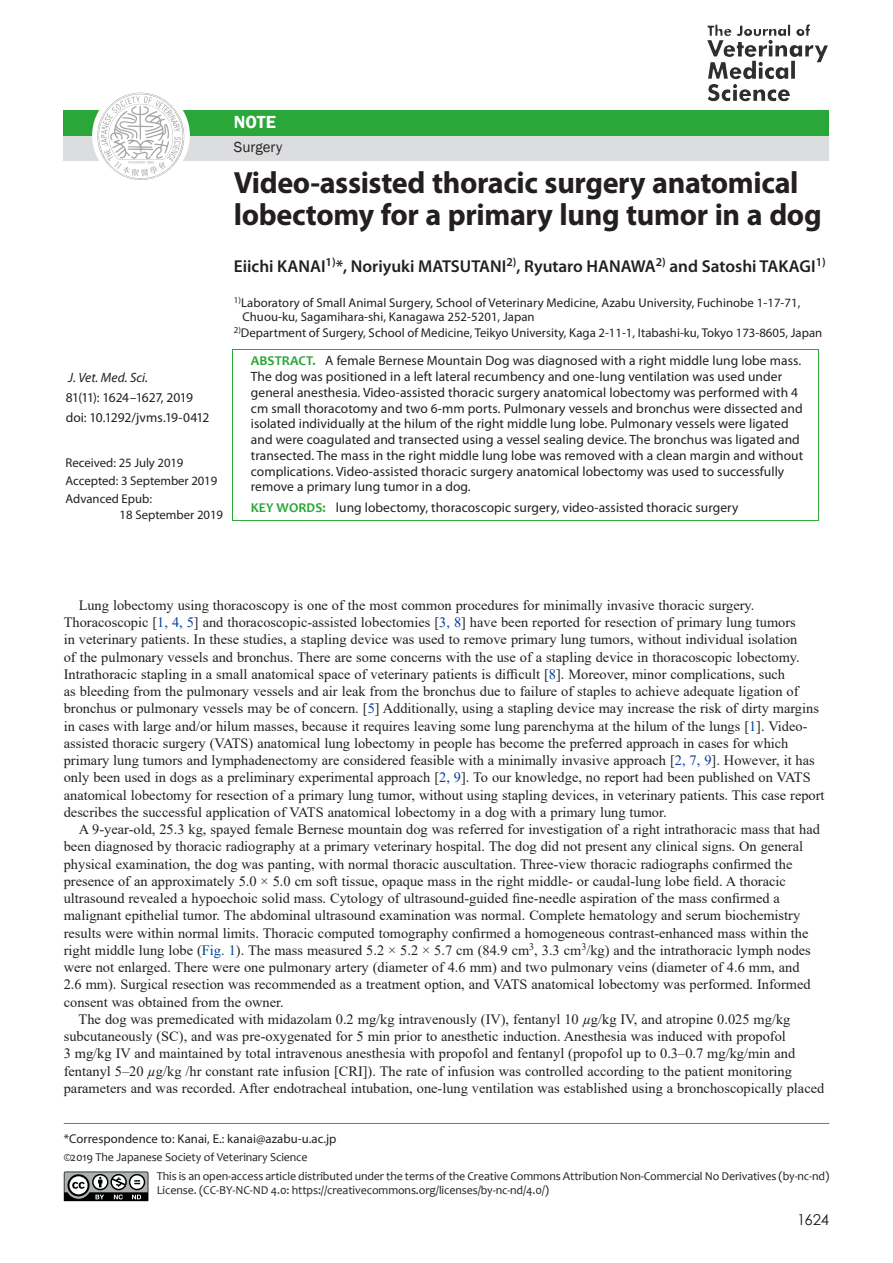
<style>
.page{position:relative;width:893px;height:1263px;background:#fff}
.page>*{position:absolute;margin:0;border:0;box-sizing:border-box;transform-origin:0 0}
.t1{font:700 30.75px/32.2px "Myriad Pro";letter-spacing:-.01em;color:#231f20}
.t2{font:600 18px "Franklin Gothic";color:#fff}
.t3{font:600 17.25px "Myriad Pro";color:#231f20}
.t4{font:15px "Franklin Gothic";color:#231f20}
.t5{font:15px "Century Gothic";color:#231f20}
.t6{font:14.25px/17.2px "Times New Roman";color:#231f20}
.t7{font:13.5px/15.8px "Myriad Pro";letter-spacing:.005em;color:#231f20}
.t8{font:13.5px/20px "Myriad Pro";letter-spacing:-.025em;color:#231f20}
.t9{font:italic 13.5px "Myriad Pro";color:#231f20}
.t10{font:12.75px/17.9px "Myriad Pro";letter-spacing:.005em;color:#231f20}
.t11{font:12px/20px "Candara";letter-spacing:-.01em;color:#231f20}
.s1{font-family:"Candara";font-weight:700;color:#2aa738}
.s2{color:#003f98}
.s3{font-style:italic}
</style>
<div class="page">
<hr style="left:64px;top:1123px;width:765px;height:1px;background:#2aa738">
<div style="left:64px;top:136px;width:765px;height:25px;background:#dcdddf"></div>
<div style="left:64px;top:111px;width:765px;height:25px;background:#2aa738"></div>
<div style="left:92px;top:87px;width:98px;height:97px;background:#fff;border-radius:50%"></div>
<svg style="left:94px;top:92px;width:93px;height:88px"></svg>
<img style="left:707px;top:24px;width:106px;height:33px">
<div style="left:232px;top:349px;width:587px;height:172px;border:1px solid #2aa738"></div>
<svg style="left:64px;top:1171px;width:84px;height:30px"></svg>
<p class="t9" style="left:68px;top:369px;width:81px">J. Vet. Med. Sci.</p>
<p class="t8" style="left:66px;top:387px;width:145px">81(11): 1624–1627, 2019 doi: 10.1292/jvms.19-0412</p>
<p class="t10" style="left:66px;top:454px;width:153px">Received: 25 July 2019<br>Accepted: 3 September 2019<br>Advanced Epub:</p>
<p class="t10" style="left:120px;top:505px;width:105px">18 September 2019</p>
<p class="t2" style="left:234px;top:111px;width:44px">NOTE</p>
<p class="t4" style="left:234px;top:138px;width:50px">Surgery</p>
<h1 class="t1" style="left:234px;top:165px;width:589px">Video-assisted thoracic surgery anatomical lobectomy for a primary lung tumor in a dog</h1>
<p class="t3" style="left:234px;top:255px;width:593px">Eiichi KANAI<sup>1)</sup>*, Noriyuki MATSUTANI<sup>2)</sup>, Ryutaro HANAWA<sup>2)</sup> and Satoshi TAKAGI<sup>1)</sup></p>
<p class="t10" style="left:242px;top:295px;width:560px;line-height:14.2px;text-indent:-9px"><sup>1)</sup>Laboratory of Small Animal Surgery, School of Veterinary Medicine, Azabu University, Fuchinobe 1-17-71,<br>Chuou-ku, Sagamihara-shi, Kanagawa 252-5201, Japan</p>
<p class="t10" style="left:234px;top:323px;width:590px"><sup>2)</sup>Department of Surgery, School of Medicine, Teikyo University, Kaga 2-11-1, Itabashi-ku, Tokyo 173-8605, Japan</p>
<p class="t7" style="left:251px;top:353px;width:554px"><span class="s1">ABSTRACT.</span> A female Bernese Mountain Dog was diagnosed with a right middle lung lobe mass.<br>The dog was positioned in a left lateral recumbency and one-lung ventilation was used under general anesthesia. Video-assisted thoracic surgery anatomical lobectomy was performed with 4 cm small thoracotomy and two 6-mm ports. Pulmonary vessels and bronchus were dissected and isolated individually at the hilum of the right middle lung lobe. Pulmonary vessels were ligated and were coagulated and transected using a vessel sealing device. The bronchus was ligated and transected. The mass in the right middle lung lobe was removed with a clean margin and without complications. Video-assisted thoracic surgery anatomical lobectomy was used to successfully remove a primary lung tumor in a dog.</p>
<p class="t7" style="left:251px;top:500px;width:489px"><span class="s1">KEY WORDS:</span> lung lobectomy, thoracoscopic surgery, video-assisted thoracic surgery</p>
<p class="t6" style="left:64px;top:596px;width:762px;text-indent:15px">Lung lobectomy using thoracoscopy is one of the most common procedures for minimally invasive thoracic surgery.<br>Thoracoscopic [<span class="s2">1, 4, 5</span>] and thoracoscopic-assisted lobectomies [<span class="s2">3, 8</span>] have been reported for resection of primary lung tumors<br>in veterinary patients. In these studies, a stapling device was used to remove primary lung tumors, without individual isolation<br>of the pulmonary vessels and bronchus. There are some concerns with the use of a stapling device in thoracoscopic lobectomy.<br>Intrathoracic stapling in a small anatomical space of veterinary patients is difficult [<span class="s2">8</span>]. Moreover, minor complications, such<br>as bleeding from the pulmonary vessels and air leak from the bronchus due to failure of staples to achieve adequate ligation of bronchus or pulmonary vessels may be of concern. [<span class="s2">5</span>] Additionally, using a stapling device may increase the risk of dirty margins in cases with large and/or hilum masses, because it requires leaving some lung parenchyma at the hilum of the lungs [<span class="s2">1</span>]. Video&shy;assisted thoracic surgery (VATS) anatomical lung lobectomy in people has become the preferred approach in cases for which primary lung tumors and lymphadenectomy are considered feasible with a minimally invasive approach [<span class="s2">2, 7, 9</span>]. However, it has only been used in dogs as a preliminary experimental approach [<span class="s2">2, 9</span>]. To our knowledge, no report had been published on VATS anatomical lobectomy for resection of a primary lung tumor, without using stapling devices, in veterinary patients. This case report describes the successful application of VATS anatomical lobectomy in a dog with a primary lung tumor.</p>
<p class="t6" style="left:79px;top:820px;width:743px">A 9-year-old, 25.3 kg, spayed female Bernese mountain dog was referred for investigation of a right intrathoracic mass that had</p>
<p class="t6" style="left:64px;top:837px;width:741px">been diagnosed by thoracic radiography at a primary veterinary hospital. The dog did not present any clinical signs. On general</p>
<p class="t6" style="left:64px;top:855px;width:730px">physical examination, the dog was panting, with normal thoracic auscultation. Three-view thoracic radiographs confirmed the</p>
<p class="t6" style="left:64px;top:872px;width:724px">presence of an approximately 5.0 × 5.0 cm soft tissue, opaque mass in the right middle- or caudal-lung lobe field. A thoracic</p>
<p class="t6" style="left:64px;top:889px;width:718px">ultrasound revealed a hypoechoic solid mass. Cytology of ultrasound-guided fine-needle aspiration of the mass confirmed a</p>
<p class="t6" style="left:64px;top:907px;width:738px">malignant epithelial tumor. The abdominal ultrasound examination was normal. Complete hematology and serum biochemistry</p>
<p class="t6" style="left:64px;top:924px;width:746px">results were within normal limits. Thoracic computed tomography confirmed a homogeneous contrast-enhanced mass within the</p>
<p class="t6" style="left:64px;top:941px;width:749px">right middle lung lobe (<span class="s2">Fig. 1</span>). The mass measured 5.2 × 5.2 × 5.7 cm (84.9 cm<sup>3</sup>, 3.3 cm<sup>3</sup>/kg) and the intrathoracic lymph nodes</p>
<p class="t6" style="left:64px;top:958px;width:737px">were not enlarged. There were one pulmonary artery (diameter of 4.6 mm) and two pulmonary veins (diameter of 4.6 mm, and</p>
<p class="t6" style="left:64px;top:975px;width:748px">2.6 mm). Surgical resection was recommended as a treatment option, and VATS anatomical lobectomy was performed. Informed</p>
<p class="t6" style="left:64px;top:993px;width:222px">consent was obtained from the owner.</p>
<p class="t6" style="left:79px;top:1010px;width:713px">The dog was premedicated with midazolam 0.2 mg/kg intravenously (IV), fentanyl 10 <span class="s3">µ</span>g/kg IV, and atropine 0.025 mg/kg</p>
<p class="t6" style="left:64px;top:1027px;width:724px">subcutaneously (SC), and was pre-oxygenated for 5 min prior to anesthetic induction. Anesthesia was induced with propofol</p>
<p class="t6" style="left:64px;top:1044px;width:733px">3 mg/kg IV and maintained by total intravenous anesthesia with propofol and fentanyl (propofol up to 0.3–0.7 mg/kg/min and</p>
<p class="t6" style="left:64px;top:1062px;width:730px">fentanyl 5–20 <span class="s3">µ</span>g/kg /hr constant rate infusion [CRI]). The rate of infusion was controlled according to the patient monitoring</p>
<p class="t6" style="left:64px;top:1079px;width:762px">parameters and was recorded. After endotracheal intubation, one-lung ventilation was established using a bronchoscopically placed</p>
<p class="t10" style="left:64px;top:1129px;width:274px">*Correspondence to: Kanai, E.: kanai@azabu-u.ac.jp</p>
<p class="t11" style="left:157px;top:1146px;width:674px;text-indent:-93px">©2019 The Japanese Society of Veterinary Science<br>This is an open-access article distributed under the terms of the Creative Commons Attribution Non-Commercial No Derivatives (by-nc-nd)</p>
<p class="t11" style="left:157px;top:1180px;width:394px">License. (CC-BY-NC-ND 4.0: https://creativecommons.org/licenses/by-nc-nd/4.0/)</p>
<p class="t5" style="left:797px;top:1209px;width:33px">1624</p>
</div>
